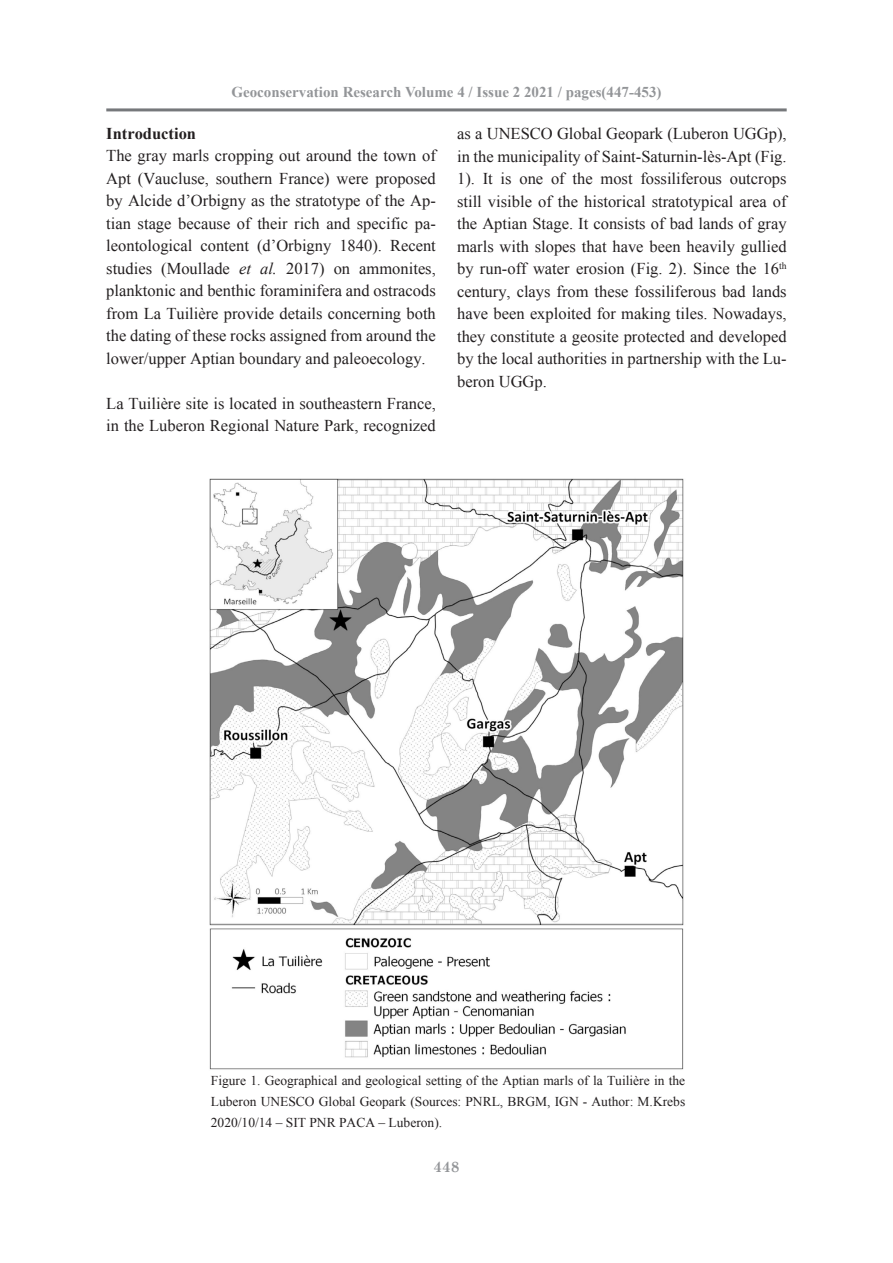
<style>
.page{position:relative;width:893px;height:1263px;background:#fff}
.page>*{position:absolute;margin:0;border:0;box-sizing:border-box;transform-origin:0 0}
.t1{font:16.5px/22.5px "Times New Roman";color:#231f20;text-align:justify}
.t2{font:700 16.5px "Times New Roman";color:#231f20}
.t3{font:700 15px "Times New Roman";color:#939598}
.t4{font:700 15px "Century Schoolbook";color:#939598}
.t5{font:13.5px/21px "Times New Roman";color:#231f20;text-align:justify}
.s1{font-style:italic}
</style>
<div class="page">
<hr style="left:106px;top:108px;width:681px;height:3px;background:#76787b">
<img style="left:209px;top:478px;width:475px;height:592px">
<p class="t3" style="left:231px;top:82px;width:432px">Geoconservation Research Volume 4 / Issue 2 2021 / pages(447-453)</p>
<p class="t2" style="left:106px;top:122px;width:91px">Introduction</p>
<p class="t1" style="left:106px;top:144px;width:331px">The gray marls cropping out around the town of Apt (Vaucluse, southern France) were proposed by Alcide d’Orbigny as the stratotype of the Ap&shy;tian stage because of their rich and specific pa&shy;leontological content (d’Orbigny 1840). Recent studies (Moullade <span class="s1">et al.</span> 2017) on ammonites, planktonic and benthic foraminifera and ostracods from La Tuilière provide details concerning both the dating of these rocks assigned from around the lower/upper Aptian boundary and paleoecology.</p>
<p class="t1" style="left:106px;top:392px;width:331px">La Tuilière site is located in southeastern France, in the Luberon Regional Nature Park, recognized</p>
<p class="t1" style="left:457px;top:122px;width:331px">as a UNESCO Global Geopark (Luberon UGGp), in the municipality of Saint-Saturnin-lès-Apt (Fig.<br>1). It is one of the most fossiliferous outcrops still visible of the historical stratotypical area of the Aptian Stage. It consists of bad lands of gray marls with slopes that have been heavily gullied by run-off water erosion (Fig. 2). Since the 16<sup>th </sup>century, clays from these fossiliferous bad lands have been exploited for making tiles. Nowadays, they constitute a geosite protected and developed by the local authorities in partnership with the Lu&shy;beron UGGp.</p>
<p class="t5" style="left:211px;top:1070px;width:476px">Figure 1. Geographical and geological setting of the Aptian marls of la Tuilière in the Luberon UNESCO Global Geopark (Sources: PNRL, BRGM, IGN - Author: M.Krebs 2020/10/14 – SIT PNR PACA – Luberon).</p>
<p class="t4" style="left:434px;top:1157px;width:27px">448</p>
</div>
